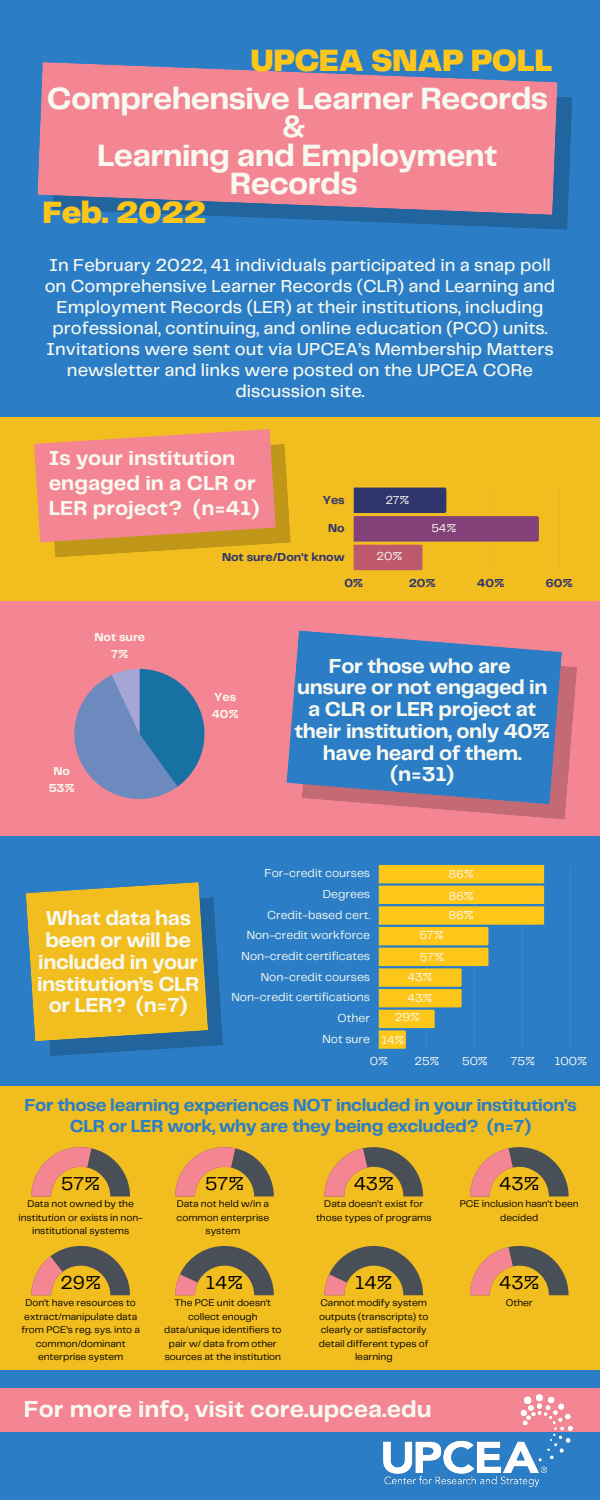
<style>
.page{position:relative;width:600px;height:1500px;background:#2b7ec6}
.page>*{position:absolute;margin:0;border:0;box-sizing:border-box;transform-origin:0 0}
.t1{font:700 32px/28.5px "Telegraf";letter-spacing:-.02em;color:#f8f9f0;text-align:center}
.t2{font:900 32px "Telegraf";letter-spacing:-.02em;color:#ffc61a}
.t3{font:700 24px "Telegraf";color:#f8f9f0}
.t4{font:700 21px/21.8px "Telegraf";letter-spacing:-.02em;color:#f8f9f0;text-align:center}
.t5{font:700 21px/24.8px "Telegraf";color:#f8f9f0}
.t6{font:19.5px "Telegraf";color:#000}
.t7{font:500 18px/21px "Telegraf";color:#f8f9f0;text-align:center}
.t8{font:700 18px/21px "Telegraf";letter-spacing:-.02em;color:#2b7ec6;text-align:center}
.t9{font:12px "Telegraf";color:#f8f9f0}
.t10{font:700 12px "Telegraf";color:#31356e}
.t11{font:700 12px "Telegraf";color:#f8f9f0}
.t12{font:10px/13.5px "Telegraf";color:#000;text-align:center}
</style>
<div class="page">
<div style="left:0;top:417px;width:600px;height:184px;background:#f1bd1f"></div>
<div style="left:0;top:601px;width:600px;height:235px;background:#f48592"></div>
<svg style="left:379px;top:666px;width:198px;height:154px;fill:#c36a74"></svg>
<div style="left:0;top:1388px;width:600px;height:44px;background:#f48592"></div>
<div style="left:0;top:1087px;width:600px;height:283px;background:#f1bd1f"></div>
<svg style="left:26px;top:882px;width:197px;height:174px;background:#bda943"></svg>
<svg style="left:286px;top:630px;width:276px;height:174px;background:#497dbc"></svg>
<svg style="left:200px;top:82px;width:372px;height:148px;fill:#22649e"></svg>
<svg style="left:37px;top:62px;width:520px;height:153px;background:#d68296"></svg>
<svg style="left:34px;top:429px;width:257px;height:129px;background:#eb906e"></svg>
<img style="left:384px;top:1395px;width:189px;height:91px">
<hr style="left:559px;top:488px;width:1px;height:82px;background:#31356e">
<svg style="left:354px;top:488px;width:185px;height:82px"></svg>
<svg style="left:74px;top:669px;width:130px;height:130px"></svg>
<hr style="left:571px;top:865px;width:1px;height:184px;background:#f8f9f0">
<svg style="left:379px;top:865px;width:165px;height:184px"></svg>
<svg style="left:31px;top:1147px;width:99px;height:49px"></svg>
<svg style="left:175px;top:1147px;width:99px;height:49px"></svg>
<svg style="left:324px;top:1147px;width:99px;height:49px"></svg>
<svg style="left:470px;top:1147px;width:99px;height:49px"></svg>
<svg style="left:31px;top:1246px;width:99px;height:49px"></svg>
<svg style="left:175px;top:1246px;width:99px;height:49px"></svg>
<svg style="left:324px;top:1246px;width:99px;height:49px"></svg>
<svg style="left:470px;top:1246px;width:99px;height:49px"></svg>
<p class="t2" style="left:251px;top:46px;width:303px">UPCEA SNAP POLL</p>
<p class="t1" style="left:47px;top:85px;width:503px">Comprehensive Learner Records &amp;</p>
<p class="t1" style="left:97px;top:142px;width:402px">Learning and Employment<br>Records</p>
<p class="t2" style="left:43px;top:199px;width:166px">Feb. 2022</p>
<p class="t7" style="left:45px;top:255px;width:512px">In February 2022, 41 individuals participated in a snap poll on Comprehensive Learner Records (CLR) and Learning and Employment Records (LER) at their institutions, including professional, continuing, and online education (PCO) units.<br>Invitations were sent out via UPCEA’s Membership Matters newsletter and links were posted on the UPCEA CORe discussion site.</p>
<p class="t5" style="left:49px;top:447px;width:212px">Is your institution engaged in a CLR or<br>LER project? (n=41)</p>
<p class="t10" style="left:323px;top:495px;width:24px">Yes</p>
<p class="t10" style="left:328px;top:523px;width:18px">No</p>
<p class="t10" style="left:222px;top:552px;width:124px">Not sure/Don't know</p>
<p class="t9" style="left:385px;top:494px;width:25px">27%</p>
<p class="t9" style="left:377px;top:551px;width:27px">20%</p>
<p class="t9" style="left:431px;top:523px;width:26px">54%</p>
<p class="t11" style="left:94px;top:632px;width:52px">Not sure</p>
<p class="t11" style="left:111px;top:648px;width:19px">7%</p>
<p class="t11" style="left:53px;top:766px;width:18px">No</p>
<p class="t11" style="left:49px;top:782px;width:28px">53%</p>
<p class="t11" style="left:214px;top:692px;width:24px">Yes</p>
<p class="t11" style="left:212px;top:709px;width:28px">40%</p>
<p class="t10" style="left:344px;top:578px;width:20px">0%</p>
<p class="t10" style="left:409px;top:578px;width:29px">20%</p>
<p class="t10" style="left:477px;top:578px;width:28px">40%</p>
<p class="t10" style="left:546px;top:578px;width:28px">60%</p>
<p class="t4" style="left:329px;top:656px;width:183px">For those who are</p>
<p class="t4" style="left:295px;top:677px;width:257px">unsure or not engaged in a CLR or LER project at their institution, only 40% have heard of them. (n=31)</p>
<p class="t4" style="left:37px;top:909px;width:164px">What data has been or will be included in your institution’s CLR or LER? (n=7)</p>
<p class="t9" style="left:264px;top:868px;width:107px">For-credit courses</p>
<p class="t9" style="left:323px;top:889px;width:49px">Degrees</p>
<p class="t9" style="left:267px;top:910px;width:105px">Credit-based cert.</p>
<p class="t9" style="left:247px;top:930px;width:125px">Non-credit workforce</p>
<p class="t9" style="left:242px;top:951px;width:130px">Non-credit certificates</p>
<p class="t9" style="left:261px;top:972px;width:111px">Non-credit courses</p>
<p class="t9" style="left:232px;top:992px;width:140px">Non-credit certifications</p>
<p class="t9" style="left:338px;top:1013px;width:34px">Other</p>
<p class="t9" style="left:322px;top:1034px;width:49px">Not sure</p>
<p class="t9" style="left:449px;top:869px;width:26px">86%</p>
<p class="t9" style="left:449px;top:890px;width:26px">86%</p>
<p class="t9" style="left:449px;top:910px;width:26px">86%</p>
<p class="t9" style="left:420px;top:930px;width:25px">57%</p>
<p class="t9" style="left:420px;top:952px;width:25px">57%</p>
<p class="t9" style="left:408px;top:972px;width:26px">43%</p>
<p class="t9" style="left:408px;top:993px;width:26px">43%</p>
<p class="t9" style="left:395px;top:1012px;width:26px">29%</p>
<p class="t9" style="left:381px;top:1035px;width:24px">14%</p>
<p class="t9" style="left:370px;top:1056px;width:20px">0%</p>
<p class="t9" style="left:414px;top:1056px;width:26px">25%</p>
<p class="t9" style="left:462px;top:1056px;width:27px">50%</p>
<p class="t9" style="left:511px;top:1056px;width:25px">75%</p>
<p class="t9" style="left:555px;top:1056px;width:33px">100%</p>
<p class="t8" style="left:24px;top:1095px;width:554px">For those learning experiences NOT included in your institution's<br>CLR or LER work, why are they being excluded? (n=7)</p>
<p class="t6" style="left:61px;top:1175px;width:40px">57%</p>
<p class="t6" style="left:205px;top:1175px;width:40px">57%</p>
<p class="t6" style="left:354px;top:1175px;width:42px">43%</p>
<p class="t6" style="left:499px;top:1175px;width:42px">43%</p>
<p class="t12" style="left:19px;top:1198px;width:126px">Data not owned by the institution or exists in non&shy;institutional systems</p>
<p class="t12" style="left:177px;top:1198px;width:94px">Data not held w/in a common enterprise system</p>
<p class="t12" style="left:316px;top:1198px;width:117px">Data doesn't exist for those types of programs</p>
<p class="t12" style="left:460px;top:1198px;width:121px">PCE inclusion hasn't been decided</p>
<p class="t6" style="left:61px;top:1274px;width:42px">29%</p>
<p class="t6" style="left:206px;top:1274px;width:39px">14%</p>
<p class="t6" style="left:355px;top:1274px;width:39px">14%</p>
<p class="t6" style="left:499px;top:1274px;width:42px">43%</p>
<p class="t12" style="left:21px;top:1297px;width:120px">Don't have resources to extract/manipulate data from PCE’s reg. sys. into a common/dominant enterprise system</p>
<p class="t12" style="left:164px;top:1297px;width:119px">The PCE unit doesn't collect enough data/unique identifiers to pair w/ data from other sources at the institution</p>
<p class="t12" style="left:319px;top:1297px;width:111px">Cannot modify system outputs (transcripts) to clearly or satisfactorily detail different types of learning</p>
<p class="t12" style="left:506px;top:1297px;width:29px">Other</p>
<p class="t3" style="left:24px;top:1399px;width:409px">For more info, visit core.upcea.edu</p>
</div>
